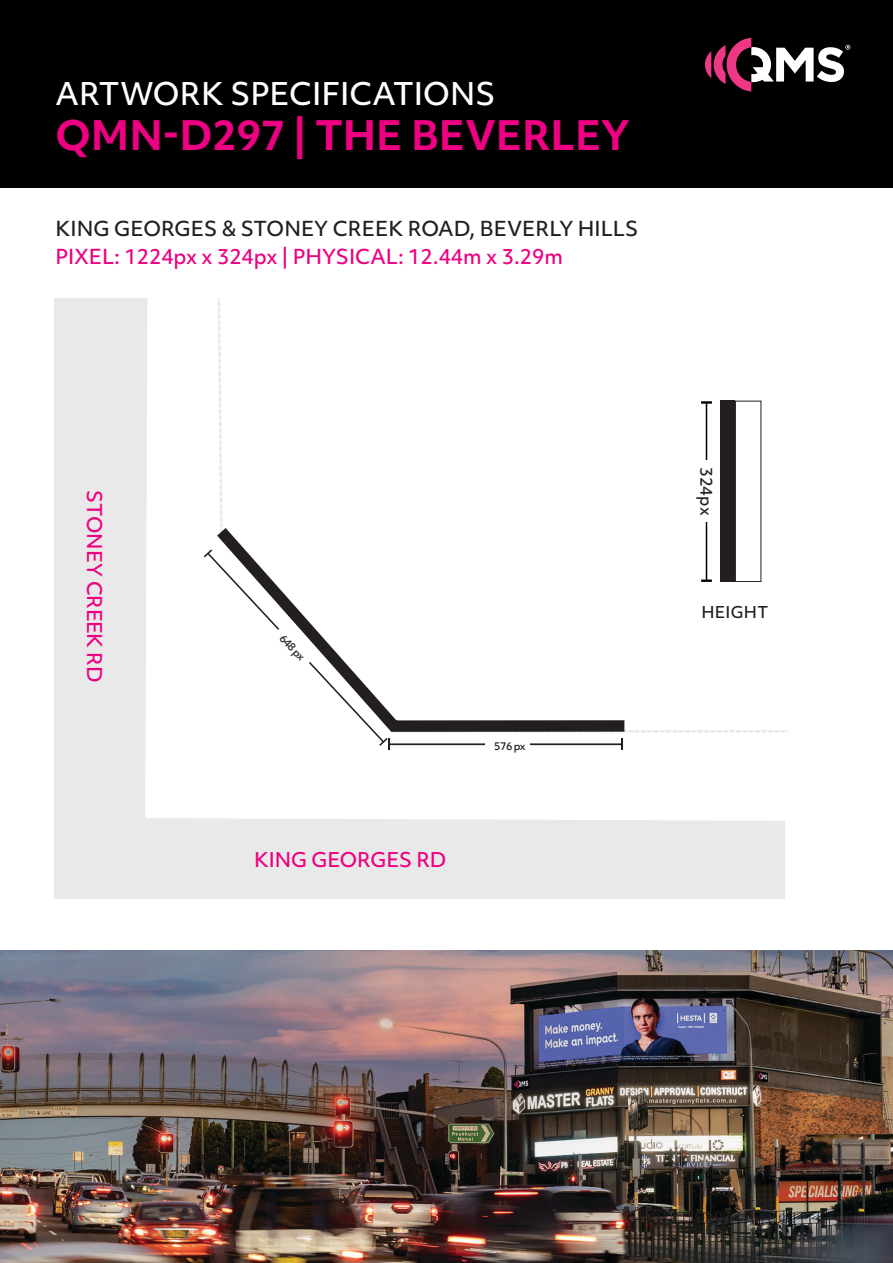
<style>
.page{position:relative;width:893px;height:1263px;background:#fff}
.page>*{position:absolute;margin:0;border:0;box-sizing:border-box;transform-origin:0 0}
.t1{font:700 39px "Objektiv Mk 1";color:#ed0081}
.t2{font:500 30px "Objektiv Mk 1";color:#fff}
.SITE_ADDRESS{font:500 19.8px "Objektiv Mk 1";color:#231f20}
.SITE_SPECS{font:500 19.8px "Objektiv Mk 1";color:#ed0081}
.Street_Name{font:500 19.5px "Objektiv Mk 1";letter-spacing:-.015em;color:#ed0081}
.SITE_ADDRESS-2{font:500 15.6px "Objektiv Mk 1";letter-spacing:.015em;color:#231f20}
.t3{font:500 10.2px "Objektiv Mk 1";color:#231f20}
</style>
<div class="page">
<div style="left:0;top:0;width:893px;height:187px;background:#000001"></div>
<svg style="left:705px;top:38px;width:145px;height:53px"></svg>
<div style="left:273px;top:819px;width:511px;height:79px;background:#e9e9e9"></div>
<svg style="left:55px;top:299px;width:218px;height:599px"></svg>
<img style="left:0;top:950px;width:893px;height:313px">
<div style="left:720px;top:401px;width:15px;height:181px;background:#231f20"></div>
<hr style="left:706px;top:402px;width:1px;height:179px;background:#000001">
<svg style="left:701px;top:401px;width:11px;height:3px"></svg>
<svg style="left:204px;top:549px;width:584px;height:201px"></svg>
<div style="left:695px;top:461px;width:23px;height:61px;background:#fff"></div>
<div style="left:735px;top:401px;width:26px;height:181px;border:1px solid #231f20"></div>
<div style="left:701px;top:582px;width:67px;height:38px;background:#fff"></div>
<p class="t2" style="left:56px;top:73px;width:441px">ARTWORK SPECIFICATIONS</p>
<p class="t1" style="left:56px;top:108px;width:576px">QMN-D297 | THE BEVERLEY</p>
<p class="SITE_ADDRESS" style="left:56px;top:214px;width:584px">KING GEORGES &amp; STONEY CREEK ROAD, BEVERLY HILLS</p>
<p class="SITE_SPECS" style="left:56px;top:243px;width:509px">PIXEL: 1224px x 324px | PHYSICAL: 12.44m x 3.29m</p>
<p class="Street_Name" style="left:108px;top:490px;width:193px;rotate:90deg">STONEY CREEK RD</p>
<p class="t3" style="left:287px;top:631px;width:33px;rotate:47deg">648 px</p>
<p class="Street_Name" style="left:254px;top:846px;width:194px">KING GEORGES RD</p>
<p class="t3" style="left:494px;top:739px;width:33px">576 px</p>
<p class="SITE_ADDRESS-2" style="left:717px;top:467px;width:50px;rotate:90deg">324px</p>
<p class="SITE_ADDRESS-2" style="left:701px;top:601px;width:68px">HEIGHT</p>
</div>
